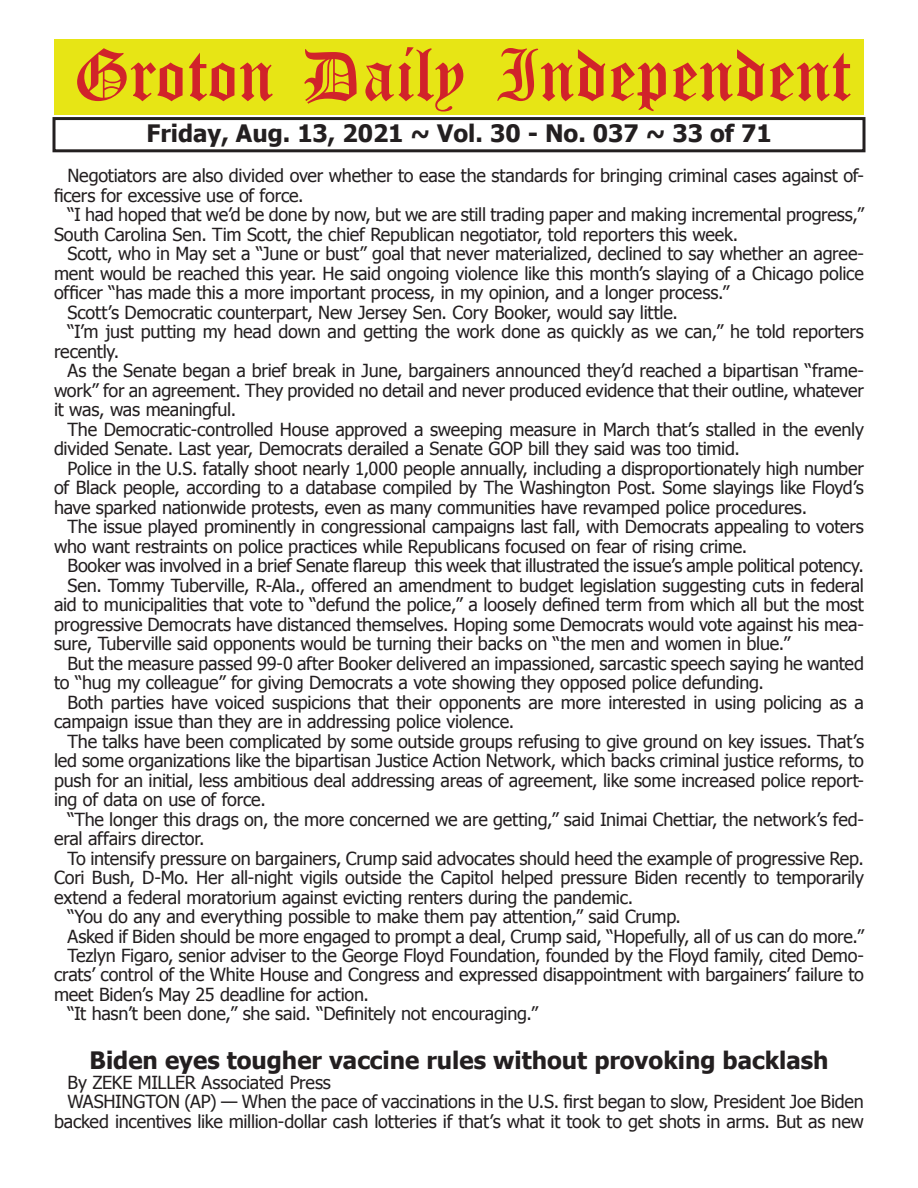
<style>
.page{position:relative;width:918px;height:1188px;background:#fff}
.page>*{position:absolute;margin:0;border:0;box-sizing:border-box;transform-origin:0 0}
.t1{font:54px "Old English Five";color:#d1232a}
.t2{font:700 24px "Tahoma";color:#231f20}
.t3{font:18px/19.5px "Tahoma";letter-spacing:-.01em;color:#231f20}
</style>
<div class="page">
<div style="left:52px;top:117px;width:814px;height:35px;border:3px solid #231f20"></div>
<div style="left:54px;top:40px;width:810px;height:75px;background:#e7e515"></div>
<h1 class="t1" style="left:73px;top:50px;width:779px">Groton Daily Independent</h1>
<h2 class="t2" style="left:146px;top:116px;width:627px">Friday, Aug. 13, 2021 ~ Vol. 30 - No. 037 ~ 33 of 71</h2>
<p class="t3" style="left:54px;top:165px;width:812px;text-indent:14px">Negotiators are also divided over whether to ease the standards for bringing criminal cases against of&shy;ficers for excessive use of force.</p>
<p class="t3" style="left:54px;top:204px;width:812px;text-indent:14px">“I had hoped that we’d be done by now, but we are still trading paper and making incremental progress,”<br>South Carolina Sen. Tim Scott, the chief Republican negotiator, told reporters this week.</p>
<p class="t3" style="left:68px;top:243px;width:798px">Scott, who in May set a “June or bust” goal that never materialized, declined to say whether an agree-</p>
<p class="t3" style="left:54px;top:263px;width:811px">ment would be reached this year. He said ongoing violence like this month’s slaying of a Chicago police</p>
<p class="t3" style="left:54px;top:282px;width:677px">officer “has made this a more important process, in my opinion, and a longer process.”</p>
<p class="t3" style="left:68px;top:302px;width:612px">Scott’s Democratic counterpart, New Jersey Sen. Cory Booker, would say little.</p>
<p class="t3" style="left:68px;top:321px;width:798px">“I’m just putting my head down and getting the work done as quickly as we can,” he told reporters</p>
<p class="t3" style="left:54px;top:341px;width:67px">recently.</p>
<p class="t3" style="left:68px;top:360px;width:798px">As the Senate began a brief break in June, bargainers announced they’d reached a bipartisan “frame-</p>
<p class="t3" style="left:54px;top:380px;width:811px">work” for an agreement. They provided no detail and never produced evidence that their outline, whatever</p>
<p class="t3" style="left:54px;top:399px;width:184px">it was, was meaningful.</p>
<p class="t3" style="left:68px;top:419px;width:798px">The Democratic-controlled House approved a sweeping measure in March that’s stalled in the evenly</p>
<p class="t3" style="left:54px;top:438px;width:688px">divided Senate. Last year, Democrats derailed a Senate GOP bill they said was too timid.</p>
<p class="t3" style="left:68px;top:458px;width:798px">Police in the U.S. fatally shoot nearly 1,000 people annually, including a disproportionately high number</p>
<p class="t3" style="left:54px;top:477px;width:811px">of Black people, according to a database compiled by The Washington Post. Some slayings like Floyd’s</p>
<p class="t3" style="left:54px;top:497px;width:755px">have sparked nationwide protests, even as many communities have revamped police procedures.</p>
<p class="t3" style="left:68px;top:516px;width:798px">The issue played prominently in congressional campaigns last fall, with Democrats appealing to voters</p>
<p class="t3" style="left:54px;top:536px;width:695px">who want restraints on police practices while Republicans focused on fear of rising crime.</p>
<p class="t3" style="left:68px;top:555px;width:798px">Booker was involved in a brief Senate flareup this week that illustrated the issue’s ample political potency.</p>
<p class="t3" style="left:68px;top:575px;width:798px">Sen. Tommy Tuberville, R-Ala., offered an amendment to budget legislation suggesting cuts in federal</p>
<p class="t3" style="left:54px;top:594px;width:811px">aid to municipalities that vote to “defund the police,” a loosely defined term from which all but the most</p>
<p class="t3" style="left:54px;top:613px;width:812px">progressive Democrats have distanced themselves. Hoping some Democrats would vote against his mea-</p>
<p class="t3" style="left:54px;top:633px;width:738px">sure, Tuberville said opponents would be turning their backs on “the men and women in blue.”</p>
<p class="t3" style="left:68px;top:652px;width:798px">But the measure passed 99-0 after Booker delivered an impassioned, sarcastic speech saying he wanted</p>
<p class="t3" style="left:54px;top:672px;width:712px">to “hug my colleague” for giving Democrats a vote showing they opposed police defunding.</p>
<p class="t3" style="left:68px;top:691px;width:798px">Both parties have voiced suspicions that their opponents are more interested in using policing as a</p>
<p class="t3" style="left:54px;top:711px;width:462px">campaign issue than they are in addressing police violence.</p>
<p class="t3" style="left:68px;top:730px;width:798px">The talks have been complicated by some outside groups refusing to give ground on key issues. That’s</p>
<p class="t3" style="left:54px;top:750px;width:811px">led some organizations like the bipartisan Justice Action Network, which backs criminal justice reforms, to</p>
<p class="t3" style="left:54px;top:769px;width:812px">push for an initial, less ambitious deal addressing areas of agreement, like some increased police report-</p>
<p class="t3" style="left:54px;top:789px;width:213px">ing of data on use of force.</p>
<p class="t3" style="left:68px;top:808px;width:798px">“The longer this drags on, the more concerned we are getting,” said Inimai Chettiar, the network’s fed-</p>
<p class="t3" style="left:54px;top:828px;width:152px">eral affairs director.</p>
<p class="t3" style="left:68px;top:847px;width:798px">To intensify pressure on bargainers, Crump said advocates should heed the example of progressive Rep.</p>
<p class="t3" style="left:54px;top:867px;width:811px">Cori Bush, D-Mo. Her all-night vigils outside the Capitol helped pressure Biden recently to temporarily</p>
<p class="t3" style="left:54px;top:886px;width:581px">extend a federal moratorium against evicting renters during the pandemic.</p>
<p class="t3" style="left:68px;top:906px;width:615px">“You do any and everything possible to make them pay attention,” said Crump.</p>
<p class="t3" style="left:68px;top:925px;width:798px">Asked if Biden should be more engaged to prompt a deal, Crump said, “Hopefully, all of us can do more.”</p>
<p class="t3" style="left:68px;top:945px;width:798px">Tezlyn Figaro, senior adviser to the George Floyd Foundation, founded by the Floyd family, cited Demo-</p>
<p class="t3" style="left:54px;top:964px;width:811px">crats’ control of the White House and Congress and expressed disappointment with bargainers’ failure to</p>
<p class="t3" style="left:54px;top:984px;width:317px">meet Biden’s May 25 deadline for action.</p>
<p class="t3" style="left:68px;top:1003px;width:472px">“It hasn’t been done,” she said. “Definitely not encouraging.”</p>
<h2 class="t2" style="left:90px;top:1043px;width:741px">Biden eyes tougher vaccine rules without provoking backlash</h2>
<p class="t3" style="left:68px;top:1071px;width:265px">By ZEKE MILLER Associated Press</p>
<p class="t3" style="left:68px;top:1091px;width:798px">WASHINGTON (AP) — When the pace of vaccinations in the U.S. first began to slow, President Joe Biden</p>
<p class="t3" style="left:54px;top:1110px;width:811px">backed incentives like million-dollar cash lotteries if that’s what it took to get shots in arms. But as new</p>
</div>
